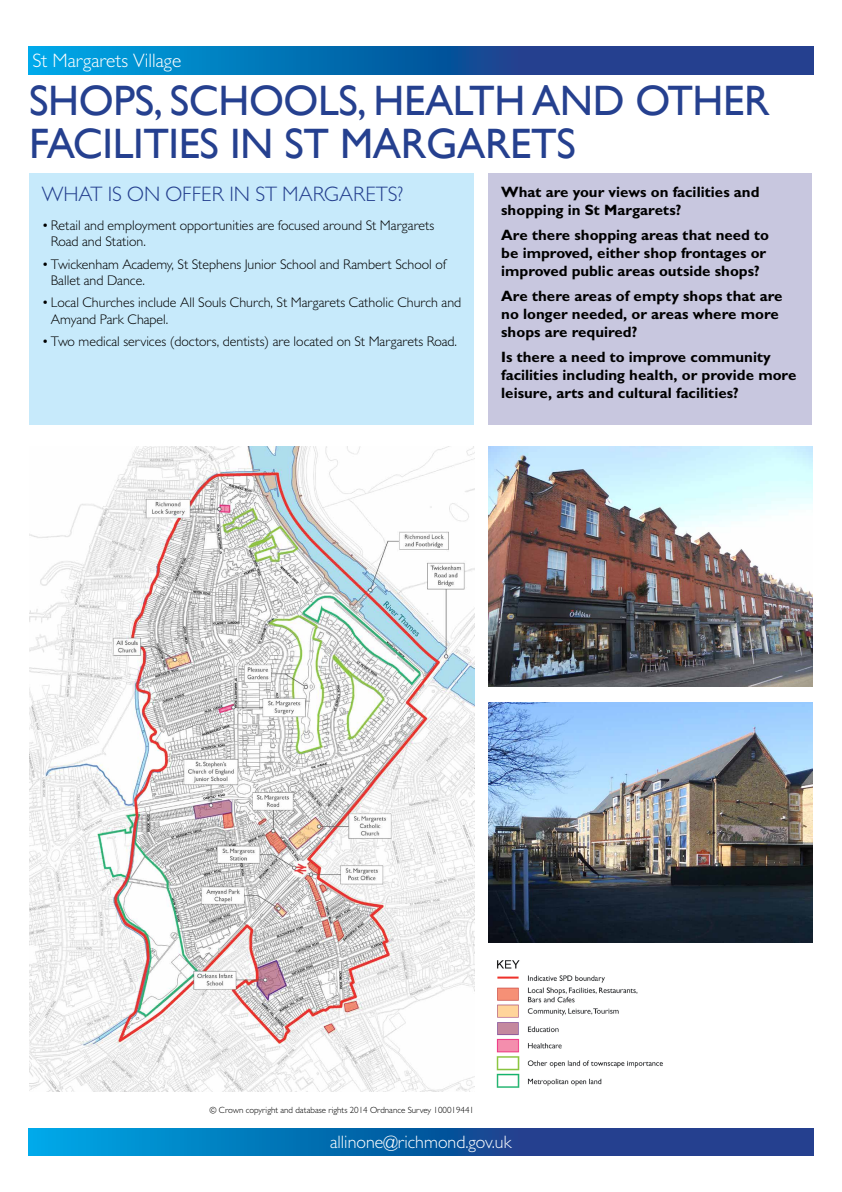
<style>
.page{position:relative;width:842px;height:1192px;background:#fff}
.page>*{position:absolute;margin:0;border:0;box-sizing:border-box;transform-origin:0 0}
.t1{font:42.5px/42.5px "Gill Sans";letter-spacing:-.01em;color:#25408f}
.t2{font:300 21px "Gill Sans MT Std";color:#25408f}
.t3{font:300 19.5px "Gill Sans MT Std";color:#fff}
.t4{font:300 18px "Gill Sans MT Std";color:#fff}
.t5{font:700 15px/18px "Gill Sans MT Std";color:#000}
.t6{font:300 14px/16.5px "Gill Sans MT Std";color:#000}
.t7{font:300 9px "Gill Sans MT Std";color:#000}
</style>
<div class="page">
<svg style="left:28px;top:1128px;width:785px;height:27px;background:#0f62a9"></svg>
<svg style="left:28px;top:46px;width:786px;height:29px;background:#0f62a9"></svg>
<img style="left:496px;top:960px;width:167px;height:128px">
<img style="left:29px;top:446px;width:445px;height:645px">
<img style="left:488px;top:702px;width:324px;height:241px">
<img style="left:488px;top:446px;width:324px;height:241px">
<div style="left:488px;top:174px;width:324px;height:251px;background:#c8c7df"></div>
<div style="left:29px;top:174px;width:445px;height:251px;background:#c7eafb"></div>
<h3 class="t3" style="left:33px;top:49px;width:150px">St Margarets Village</h3>
<h1 class="t1" style="left:29px;top:80px;width:742px">SHOPS, SCHOOLS, HEALTH AND OTHER<br>FACILITIES IN ST MARGARETS</h1>
<p class="t5" style="left:501px;top:182px;width:260px">What are your views on facilities and shopping in St Margarets?</p>
<p class="t5" style="left:501px;top:225px;width:269px">Are there shopping areas that need to be improved, either shop frontages or improved public areas outside shops?</p>
<p class="t5" style="left:501px;top:286px;width:283px">Are there areas of empty shops that are no longer needed, or areas where more shops are required?</p>
<p class="t5" style="left:501px;top:347px;width:297px">Is there a need to improve community facilities including health, or provide more leisure, arts and cultural facilities?</p>
<h2 class="t2" style="left:42px;top:181px;width:363px">WHAT IS ON OFFER IN ST MARGARETS?</h2>
<p class="t6" style="left:51px;top:217px;width:385px;text-indent:-9px">•Retail and employment opportunities are focused around St Margarets<br>Road and Station.</p>
<p class="t6" style="left:51px;top:255px;width:397px;text-indent:-9px">•Twickenham Academy, St Stephens Junior School and Rambert School of<br>Ballet and Dance.</p>
<p class="t6" style="left:51px;top:294px;width:412px;text-indent:-9px">• Local Churches include All Souls Church, St Margarets Catholic Church and<br>Amyand Park Chapel.</p>
<p class="t6" style="left:42px;top:333px;width:417px">•Two medical services (doctors, dentists) are located on St Margarets Road.</p>
<p class="t7" style="left:209px;top:1104px;width:266px">© Crown copyright and database rights 2014 Ordnance Survey 100019441</p>
<p class="t4" style="left:330px;top:1131px;width:183px">allinone@richmond.gov.uk</p>
</div>
